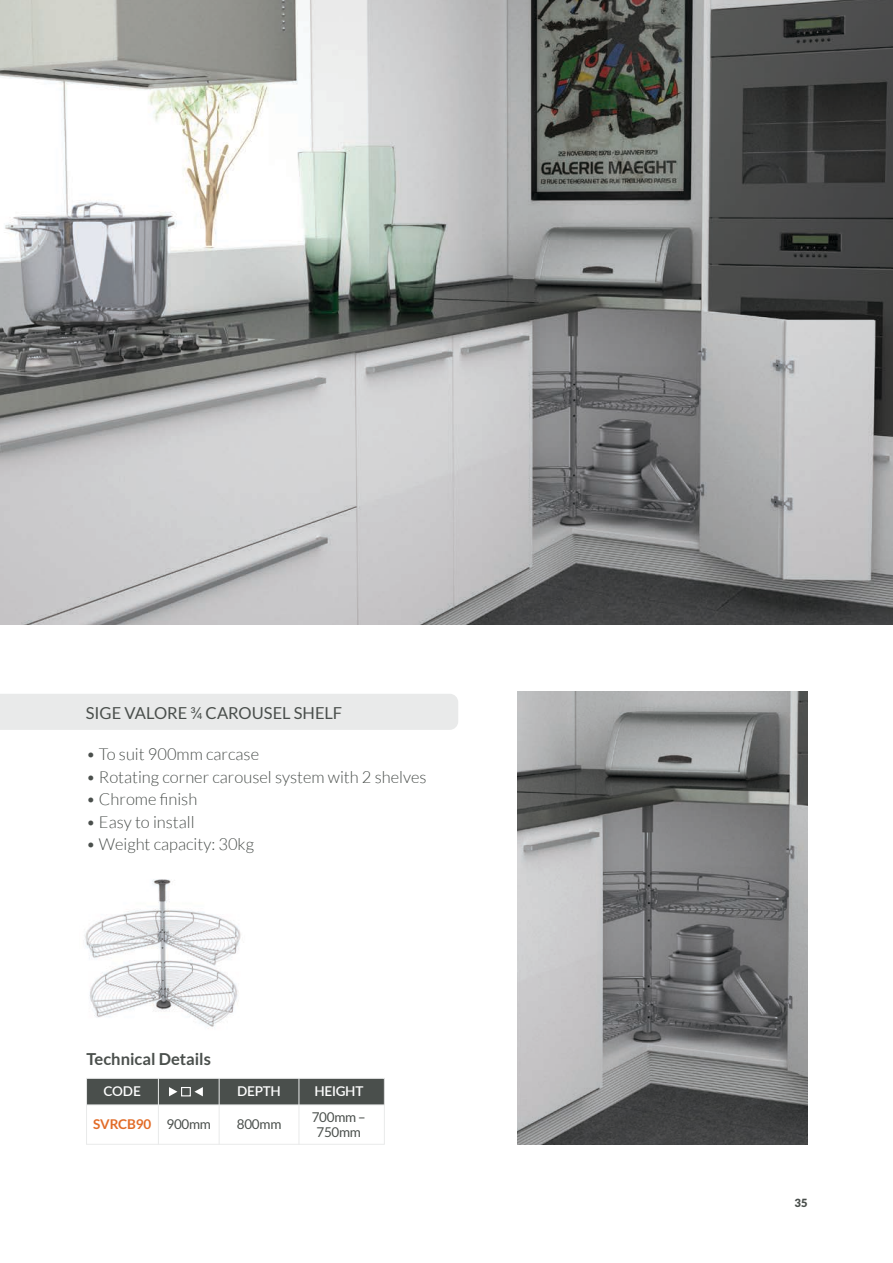
<style>
.page{position:relative;width:893px;height:1263px;background:#fff}
.page>*{position:absolute;margin:0;border:0;box-sizing:border-box;transform-origin:0 0}
.Page_Body_Text_-_Whi{font:300 16.5px "Lato";color:#4a4f4c}
.H2___9pt{font:16.5px "Lato";color:#4a4f4c}
.Page_Body_Text_-_Whi-2{font:700 16.5px "Lato";color:#4a4f4c}
.Page_Body_Text_-_Whi-3{font:13.5px/15px "Lato";letter-spacing:-.02em;color:#4a4f4c;text-align:center}
.Page_Body_Text_-_Whi-4{font:600 13.5px "Lato";letter-spacing:-.02em;color:#fff}
.Page_Body_Text_-_Whi-5{font:700 13.5px "Lato";letter-spacing:-.01em;color:#e26c28}
.t1{font:900 11.25px "Lato";color:#4a4f4c}
</style>
<div class="page">
<img style="left:0;top:0;width:893px;height:624px">
<img style="left:517px;top:691px;width:291px;height:454px">
<img style="left:85px;top:879px;width:156px;height:150px">
<div style="left:0;top:694px;width:458px;height:36px;background:#e9eaea"></div>
<div style="left:86px;top:1078px;width:298px;height:27px;background:#4a4f4c"></div>
<div style="left:86px;top:1078px;width:299px;height:67px;border:1px solid #e9eaea"></div>
<hr style="left:86px;top:1104px;width:299px;height:1px;background:#e9eaea">
<hr style="left:158px;top:1078px;width:1px;height:67px;background:#e9eaea">
<hr style="left:299px;top:1078px;width:1px;height:67px;background:#e9eaea">
<hr style="left:219px;top:1078px;width:1px;height:67px;background:#e9eaea">
<div style="left:181px;top:1087px;width:10px;height:9px;border:1px solid #fff"></div>
<svg style="left:169px;top:1087px;width:8px;height:9px"></svg>
<svg style="left:194px;top:1087px;width:9px;height:9px"></svg>
<p class="H2___9pt" style="left:86px;top:703px;width:258px">SIGE VALORE ¾ CAROUSEL SHELF</p>
<p class="Page_Body_Text_-_Whi" style="left:86px;top:745px;width:174px">• To suit 900mm carcase</p>
<p class="Page_Body_Text_-_Whi" style="left:86px;top:768px;width:342px">• Rotating corner carousel system with 2 shelves</p>
<p class="Page_Body_Text_-_Whi" style="left:86px;top:790px;width:113px">• Chrome finish</p>
<p class="Page_Body_Text_-_Whi" style="left:86px;top:813px;width:110px">• Easy to install</p>
<p class="Page_Body_Text_-_Whi" style="left:86px;top:835px;width:169px">• Weight capacity: 30kg</p>
<p class="Page_Body_Text_-_Whi-2" style="left:86px;top:1049px;width:126px">Technical Details</p>
<p class="Page_Body_Text_-_Whi-4" style="left:104px;top:1082px;width:39px">CODE</p>
<p class="Page_Body_Text_-_Whi-4" style="left:237px;top:1082px;width:45px">DEPTH</p>
<p class="Page_Body_Text_-_Whi-5" style="left:93px;top:1116px;width:60px">SVRCB90</p>
<p class="Page_Body_Text_-_Whi-3" style="left:166px;top:1117px;width:46px">900mm</p>
<p class="Page_Body_Text_-_Whi-3" style="left:237px;top:1117px;width:46px">800mm</p>
<p class="Page_Body_Text_-_Whi-4" style="left:314px;top:1082px;width:50px">HEIGHT</p>
<p class="Page_Body_Text_-_Whi-3" style="left:312px;top:1109px;width:56px">700mm –<br>750mm</p>
<p class="t1" style="left:794px;top:1197px;width:15px">35</p>
</div>
